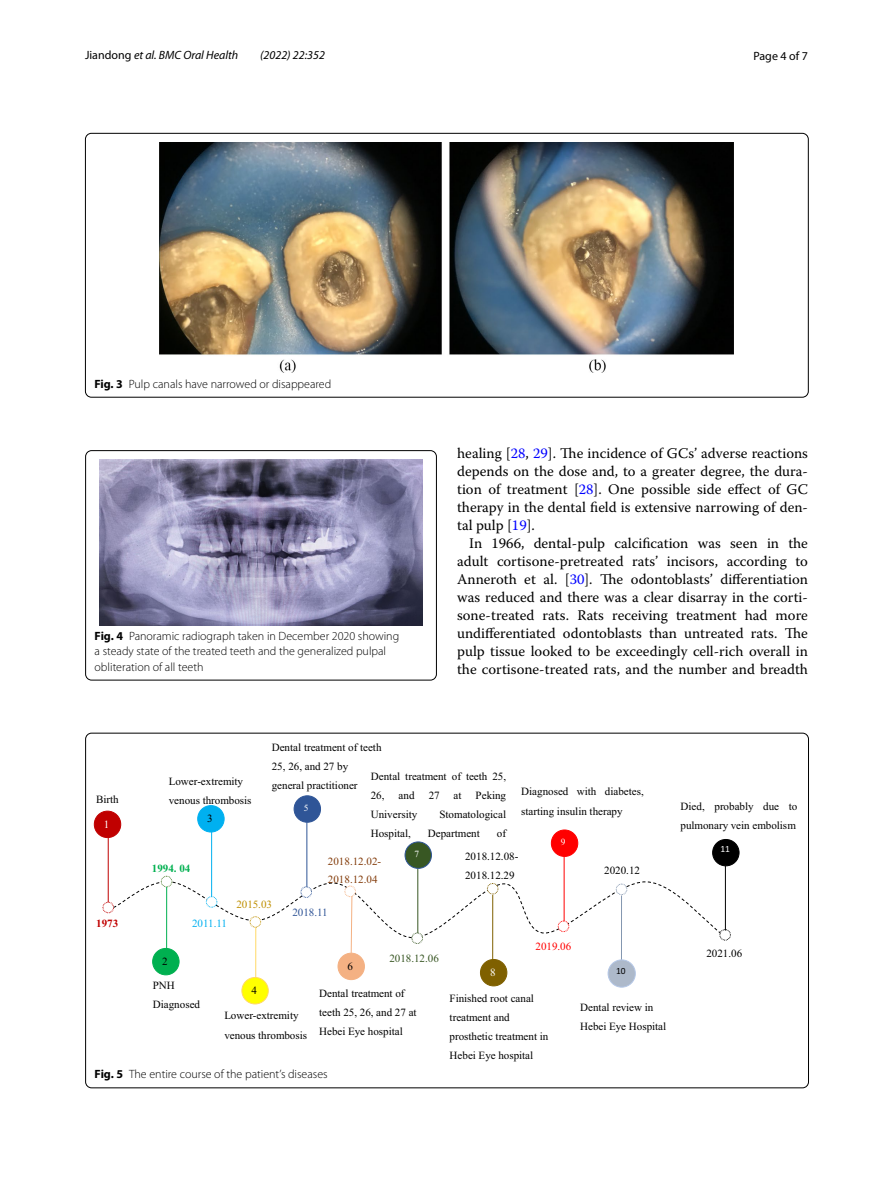
<style>
.page{position:relative;width:893px;height:1187px;background:#fff}
.page>*{position:absolute;margin:0;border:0;box-sizing:border-box;transform-origin:0 0}
.t1{font:14.7px/18px "Warnock Pro";color:#000;text-align:justify}
.t2{font:300 12px/15px "Myriad Pro";color:#000}
.t3{font:italic 12px "Myriad Pro";color:#000}
.t4{font:12px "Myriad Pro";color:#000}
.t5{font:11.1px/18.9px "Times New Roman";color:#000}
.t6{font:11.1px/18.9px "Times New Roman";color:#833c0b}
.t7{font:11.1px "Times New Roman";color:#385623}
.t8{font:700 11.1px "Times New Roman";letter-spacing:-.005em;color:#00b050}
.t9{font:11.1px "Times New Roman";letter-spacing:-.015em;color:#00b0f0}
.t10{font:11.1px "Times New Roman";letter-spacing:-.005em;color:#bf8f00}
.t11{font:11.1px "Times New Roman";color:#2f5496}
.t12{font:11.1px "Times New Roman";letter-spacing:-.005em;color:#f00}
.t13{font:700 11.1px "Times New Roman";color:#c00000}
.t14{font:11.1px "Times New Roman";color:#fff}
.t15{font:9.45px "Times New Roman";color:#fff}
.t16{font:9.45px "Calibri";color:#000}
.t17{font:9.45px "Calibri";color:#fff}
.s1{font-style:normal}
.s2{font-weight:700}
.s3{color:#00f}
</style>
<div class="page">
<img style="left:160px;top:142px;width:574px;height:230px">
<div style="left:85px;top:133px;width:723px;height:264px;border:1px solid #000;border-radius:6px"></div>
<img style="left:99px;top:459px;width:324px;height:166px">
<div style="left:85px;top:450px;width:352px;height:230px;border:1px solid #000;border-radius:6px"></div>
<hr style="left:108px;top:837px;width:1px;height:65px;background:#c00000">
<div style="left:94px;top:811px;width:27px;height:26px;background:#c00000;border-radius:50%"></div>
<div style="left:94px;top:810px;width:27px;height:27px;border:1px solid #c00000;border-radius:50%"></div>
<div style="left:161px;top:875px;width:11px;height:12px;border:1px dashed #548235;border-radius:50%"></div>
<div style="left:153px;top:948px;width:26px;height:26px;background:#00b050;border-radius:50%"></div>
<div style="left:152px;top:947px;width:27px;height:28px;border:1px solid #00b050;border-radius:50%"></div>
<hr style="left:211px;top:832px;width:1px;height:64px;background:#00b0f0">
<div style="left:198px;top:805px;width:26px;height:27px;background:#00b0f0;border-radius:50%"></div>
<div style="left:197px;top:805px;width:28px;height:27px;border:1px solid #00b0f0;border-radius:50%"></div>
<hr style="left:255px;top:918px;width:1px;height:65px;background:#ffd966">
<div style="left:242px;top:977px;width:26px;height:26px;background:#ff0;border-radius:50%"></div>
<div style="left:241px;top:977px;width:28px;height:27px;border:1px solid #ffd966;border-radius:50%"></div>
<hr style="left:306px;top:822px;width:1px;height:64px;background:#2f5597">
<div style="left:294px;top:795px;width:27px;height:27px;background:#2f5597;border-radius:50%"></div>
<div style="left:294px;top:795px;width:27px;height:27px;border:1px solid #2f5597;border-radius:50%"></div>
<svg style="left:103px;top:879px;width:627px;height:74px"></svg>
<div style="left:338px;top:953px;width:26px;height:26px;background:#f4b183;border-radius:50%"></div>
<div style="left:338px;top:952px;width:27px;height:27px;border:1px solid #f4b183;border-radius:50%"></div>
<div style="left:345px;top:886px;width:10px;height:10px;background:#fff;border-radius:50%"></div>
<div style="left:344px;top:885px;width:12px;height:12px;border:1px dashed #f4b183;border-radius:50%"></div>
<div style="left:412px;top:932px;width:10px;height:11px;background:#fff;border-radius:50%"></div>
<div style="left:411px;top:932px;width:12px;height:11px;border:1px dashed #385723;border-radius:50%"></div>
<hr style="left:417px;top:868px;width:1px;height:64px;background:#385723">
<div style="left:405px;top:841px;width:26px;height:27px;background:#385723;border-radius:50%"></div>
<div style="left:405px;top:841px;width:27px;height:27px;border:1px solid #2f5597;border-radius:50%"></div>
<hr style="left:492px;top:894px;width:1px;height:65px;background:#7f6000">
<div style="left:480px;top:959px;width:27px;height:26px;background:#7f6000;border-radius:50%"></div>
<div style="left:480px;top:959px;width:27px;height:27px;border:1px solid #7f6000;border-radius:50%"></div>
<div style="left:487px;top:883px;width:11px;height:10px;background:#fff;border-radius:50%"></div>
<div style="left:487px;top:883px;width:11px;height:11px;border:1px dashed #7f6000;border-radius:50%"></div>
<div style="left:558px;top:920px;width:11px;height:11px;background:#fff;border-radius:50%"></div>
<div style="left:558px;top:920px;width:11px;height:11px;border:1px dashed #f00;border-radius:50%"></div>
<hr style="left:564px;top:856px;width:1px;height:64px;background:#f00">
<div style="left:551px;top:830px;width:27px;height:26px;background:#f00;border-radius:50%"></div>
<div style="left:551px;top:829px;width:27px;height:27px;border:1px solid #f00;border-radius:50%"></div>
<hr style="left:621px;top:895px;width:1px;height:65px;background:#8497b0">
<div style="left:608px;top:959px;width:27px;height:28px;background:#adb9ca;border-radius:50%"></div>
<div style="left:608px;top:959px;width:28px;height:28px;border:1px solid #b4c7e7;border-radius:50%"></div>
<div style="left:616px;top:884px;width:11px;height:10px;background:#fff;border-radius:50%"></div>
<div style="left:616px;top:883px;width:11px;height:11px;border:1px dashed #8497b0;border-radius:50%"></div>
<div style="left:720px;top:929px;width:10px;height:11px;background:#fff;border-radius:50%"></div>
<div style="left:719px;top:929px;width:12px;height:11px;border:1px dashed #000;border-radius:50%"></div>
<hr style="left:725px;top:865px;width:1px;height:65px;background:#000">
<div style="left:713px;top:839px;width:26px;height:26px;background:#000;border-radius:50%"></div>
<div style="left:712px;top:839px;width:27px;height:27px;border:1px solid #000;border-radius:50%"></div>
<p class="t3" style="left:85px;top:48px;width:155px"><span class="s1">Jiandong</span> et al. BMC Oral Health</p>
<p class="t3" style="left:260px;top:48px;width:66px">(2022) 22:352</p>
<p class="t4" style="left:753px;top:48px;width:56px">Page 4 of 7</p>
<p class="t2" style="left:94px;top:376px;width:238px"><span class="s2">Fig. 3</span> Pulp canals have narrowed or disappeared</p>
<p class="t2" style="left:95px;top:629px;width:306px"><span class="s2">Fig. 4</span> Panoramic radiograph taken in December 2020 showing a steady state of the treated teeth and the generalized pulpal obliteration of all teeth</p>
<p class="t1" style="left:457px;top:444px;width:352px">healing [<span class="s3">28</span>, <span class="s3">29</span>]. The incidence of GCs’ adverse reactions depends on the dose and, to a greater degree, the dura&shy;tion of treatment [<span class="s3">28</span>]. One possible side effect of GC therapy in the dental field is extensive narrowing of den&shy;tal pulp [<span class="s3">19</span>].</p>
<p class="t1" style="left:457px;top:534px;width:352px;text-indent:12px">In 1966, dental-pulp calcification was seen in the adult cortisone-pretreated rats’ incisors, according to Anneroth et al. [<span class="s3">30</span>]. The odontoblasts’ differentiation was reduced and there was a clear disarray in the corti&shy;sone-treated rats. Rats receiving treatment had more undifferentiated odontoblasts than untreated rats. The pulp tissue looked to be exceedingly cell-rich overall in the cortisone-treated rats, and the number and breadth</p>
<p class="t5" style="left:96px;top:790px;width:24px">Birth</p>
<p class="t14" style="left:104px;top:820px;width:7px">1</p>
<p class="t5" style="left:169px;top:773px;width:84px">Lower-extremity venous thrombosis</p>
<p class="t8" style="left:152px;top:860px;width:40px">1994. 04</p>
<p class="t5" style="left:207px;top:810px;width:7px">3</p>
<p class="t5" style="left:272px;top:739px;width:111px">Dental treatment of teeth<br>25, 26, and 27 by general practitioner</p>
<p class="t5" style="left:371px;top:767px;width:137px">Dental treatment of teeth 25,<br>26,</p>
<p class="t5" style="left:521px;top:782px;width:124px;line-height:19.4px">Diagnosed with diabetes, starting insulin therapy</p>
<p class="t5" style="left:399px;top:786px;width:17px">and</p>
<p class="t5" style="left:429px;top:786px;width:12px">27</p>
<p class="t5" style="left:454px;top:786px;width:9px">at</p>
<p class="t5" style="left:475px;top:786px;width:32px">Peking</p>
<p class="t5" style="left:371px;top:805px;width:48px">University</p>
<p class="t5" style="left:440px;top:805px;width:68px">Stomatological</p>
<p class="t5" style="left:371px;top:824px;width:42px">Hospital,</p>
<p class="t5" style="left:428px;top:824px;width:53px">Department</p>
<p class="t15" style="left:304px;top:804px;width:6px">5</p>
<p class="t5" style="left:465px;top:821px;width:55px;line-height:23.9px;text-indent:32px">of<br>2018.12.08-</p>
<p class="t5" style="left:465px;top:867px;width:51px">2018.12.29</p>
<p class="t15" style="left:561px;top:838px;width:6px">9</p>
<p class="t15" style="left:415px;top:850px;width:6px">7</p>
<p class="t6" style="left:328px;top:852px;width:55px">2018.12.02-<br>2018.12.04</p>
<p class="t5" style="left:604px;top:862px;width:37px">2020.12</p>
<p class="t10" style="left:236px;top:900px;width:37px">2015.03</p>
<p class="t11" style="left:292px;top:908px;width:37px">2018.11</p>
<p class="t13" style="left:96px;top:915px;width:24px">1973</p>
<p class="t9" style="left:192px;top:918px;width:37px">2011.11</p>
<p class="t12" style="left:536px;top:942px;width:37px">2019.06</p>
<p class="t5" style="left:153px;top:950px;width:24px;line-height:23.5px;text-align:center">2<br>PNH</p>
<p class="t5" style="left:153px;top:995px;width:49px">Diagnosed</p>
<p class="t5" style="left:251px;top:982px;width:7px">4</p>
<p class="t5" style="left:224px;top:1006px;width:84px;line-height:19.4px">Lower-extremity venous thrombosis</p>
<p class="t7" style="left:389px;top:954px;width:51px">2018.12.06</p>
<p class="t5" style="left:348px;top:957px;width:7px">6</p>
<p class="t5" style="left:319px;top:984px;width:99px">Dental treatment of teeth 25, 26, and 27 at<br>Hebei Eye hospital</p>
<p class="t14" style="left:490px;top:968px;width:7px">8</p>
<p class="t5" style="left:450px;top:990px;width:100px">Finished root canal treatment and prosthetic treatment in<br>Hebei Eye hospital</p>
<p class="t16" style="left:616px;top:964px;width:11px">10</p>
<p class="t5" style="left:580px;top:998px;width:88px">Dental review in<br>Hebei Eye Hospital</p>
<p class="t2" style="left:95px;top:1066px;width:235px"><span class="s2">Fig. 5</span> The entire course of the patient’s diseases</p>
<p class="t5" style="left:680px;top:797px;width:118px;line-height:19.4px">Died, probably due to pulmonary vein embolism</p>
<p class="t17" style="left:720px;top:842px;width:11px">11</p>
<p class="t5" style="left:706px;top:944px;width:37px">2021.06</p>
</div>
